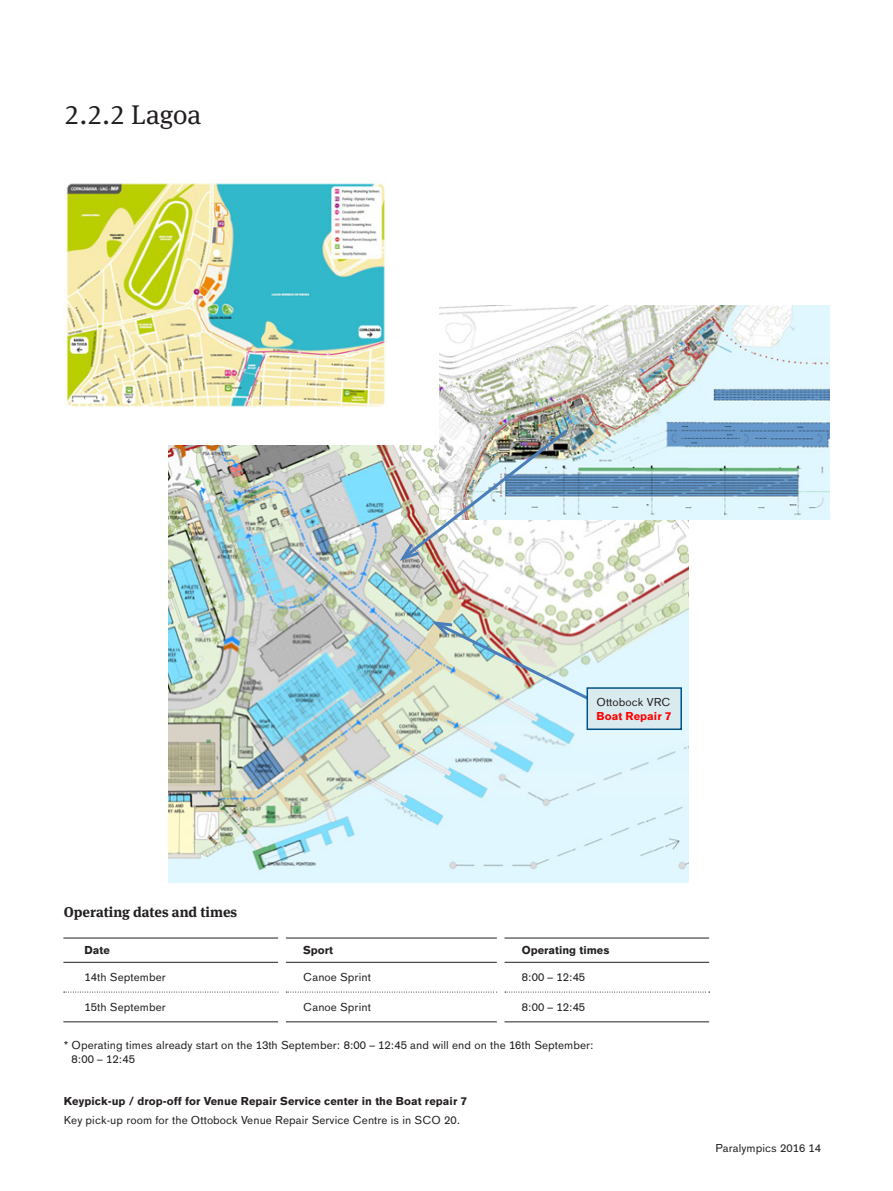
<style>
.page{position:relative;width:893px;height:1191px;background:#fff}
.page>*{position:absolute;margin:0;border:0;box-sizing:border-box;transform-origin:0 0}
.D1_E_Headline_24pt_2{font:27px "OBO Serif";letter-spacing:-.005em;color:#231f20}
.D2_Copy_List_1st{font:700 14.25px "OBO Serif";color:#231f20}
.D5_Running_title_7_5{font:11.25px/14.2px "OBO Sans";letter-spacing:.005em;color:#231f20}
.D7_Tab_Copy{font:11.25px "OBO Sans";letter-spacing:.005em;color:#231f20}
.D5_Running_title_7_5-2{font:700 11.25px "OBO Sans";letter-spacing:.005em;color:#231f20}
.D7_Tab_Head{font:700 11.25px "OBO Sans";color:#231f20}
.D5_Running_title_7_5-3{font:700 11.25px "OBO Sans";letter-spacing:.005em;color:#f00}
</style>
<div class="page">
<hr style="left:63px;top:1021px;width:215px;height:1px;background:#231f20">
<hr style="left:286px;top:1021px;width:211px;height:1px;background:#231f20">
<hr style="left:504px;top:1021px;width:205px;height:1px;background:#231f20">
<svg style="left:64px;top:991px;width:214px;height:1px"></svg>
<svg style="left:286px;top:991px;width:211px;height:1px"></svg>
<svg style="left:505px;top:991px;width:205px;height:1px"></svg>
<hr style="left:63px;top:937px;width:215px;height:1px;background:#231f20">
<hr style="left:286px;top:937px;width:211px;height:1px;background:#231f20">
<hr style="left:504px;top:937px;width:205px;height:1px;background:#231f20">
<hr style="left:63px;top:962px;width:215px;height:1px;background:#231f20">
<hr style="left:286px;top:962px;width:211px;height:1px;background:#231f20">
<hr style="left:504px;top:962px;width:205px;height:1px;background:#231f20">
<img style="left:168px;top:445px;width:520px;height:437px">
<img style="left:65px;top:179px;width:322px;height:228px">
<img style="left:440px;top:305px;width:389px;height:214px">
<img style="left:396px;top:426px;width:175px;height:137px">
<img style="left:428px;top:619px;width:176px;height:89px">
<div style="left:587px;top:688px;width:94px;height:41px;background:#daebf0"></div>
<div style="left:586px;top:687px;width:96px;height:43px;border:2px solid #005285"></div>
<p class="D1_E_Headline_24pt_2" style="left:64px;top:99px;width:139px">2.2.2 Lagoa</p>
<p class="D5_Running_title_7_5" style="left:596px;top:694px;width:75px">Ottobock VRC</p>
<p class="D5_Running_title_7_5-3" style="left:596px;top:709px;width:76px">Boat Repair 7</p>
<p class="D2_Copy_List_1st" style="left:64px;top:904px;width:175px">Operating dates and times</p>
<p class="D7_Tab_Head" style="left:85px;top:943px;width:27px">Date</p>
<p class="D7_Tab_Head" style="left:303px;top:943px;width:31px">Sport</p>
<p class="D7_Tab_Head" style="left:522px;top:943px;width:89px">Operating times</p>
<p class="D7_Tab_Copy" style="left:85px;top:970px;width:83px">14th September</p>
<p class="D7_Tab_Copy" style="left:303px;top:970px;width:69px">Canoe Sprint</p>
<p class="D7_Tab_Copy" style="left:522px;top:970px;width:65px">8:00 – 12:45</p>
<p class="D7_Tab_Copy" style="left:85px;top:1000px;width:83px">15th September</p>
<p class="D7_Tab_Copy" style="left:303px;top:1000px;width:69px">Canoe Sprint</p>
<p class="D7_Tab_Copy" style="left:522px;top:1000px;width:65px">8:00 – 12:45</p>
<p class="D5_Running_title_7_5" style="left:72px;top:1037px;width:524px;text-indent:-8px">* Operating times already start on the 13th September: 8:00 – 12:45 and will end on the 16th September:<br>8:00 – 12:45</p>
<p class="D5_Running_title_7_5-2" style="left:64px;top:1094px;width:405px">Keypick-up / drop-off for Venue Repair Service center in the Boat repair 7</p>
<p class="D5_Running_title_7_5" style="left:64px;top:1112px;width:398px">Key pick-up room for the Ottobock Venue Repair Service Centre is in SCO 20.</p>
<p class="D5_Running_title_7_5" style="left:715px;top:1140px;width:91px">Paralympics 2016</p>
</div>
